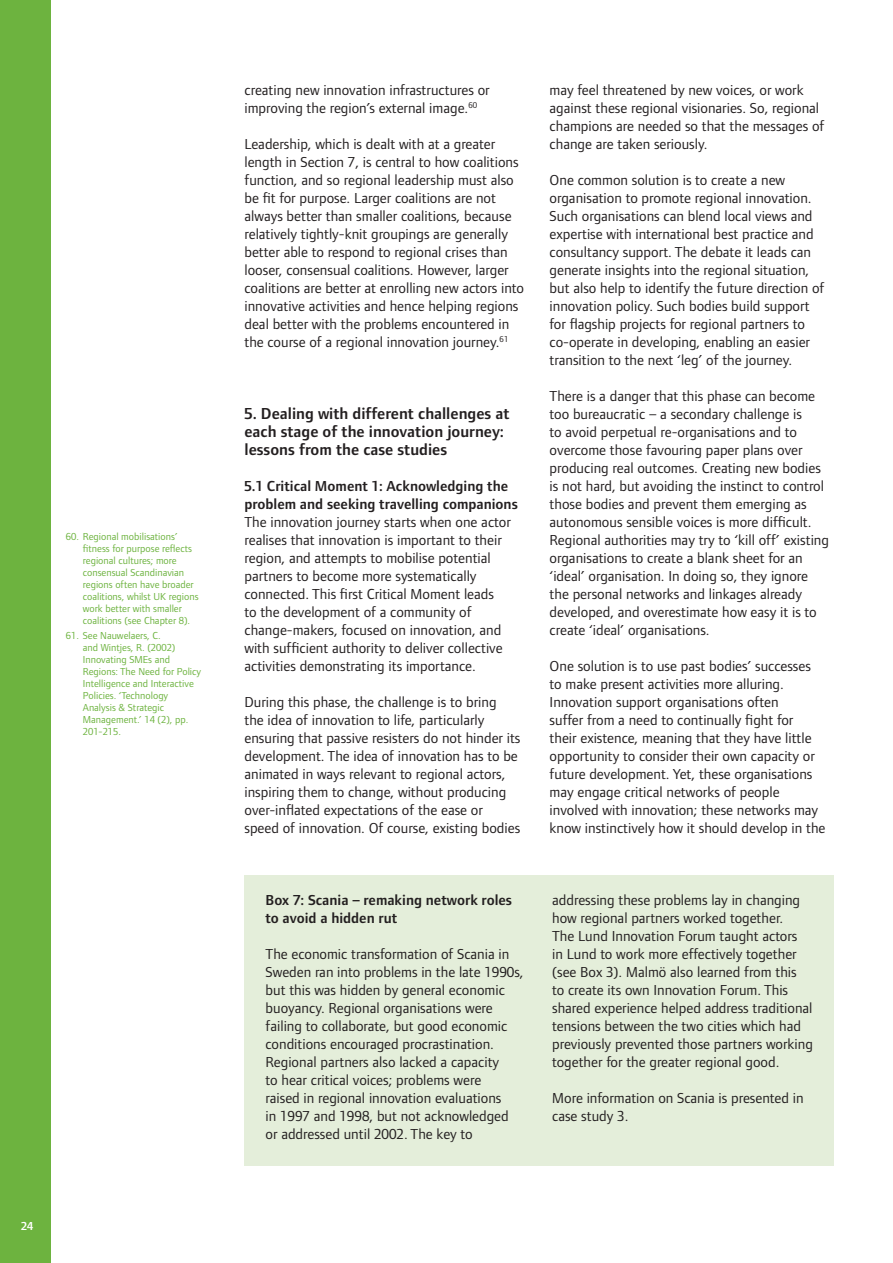
<style>
.page{position:relative;width:893px;height:1263px;background:#fff}
.page>*{position:absolute;margin:0;border:0;box-sizing:border-box;transform-origin:0 0}
.t1{font:600 16.5px/18px "Foundry Form Sans";color:#231f20}
.t2{font:15px/18px "Foundry Form Sans";color:#231f20}
.t3{font:600 15px/18px "Foundry Form Sans";color:#231f20}
.t4{font:600 12px "Foundry Form Sans";color:#fff}
.t5{font:10.5px/12px "Foundry Form Sans";color:#6db33f}
</style>
<div class="page">
<div style="left:0;top:0;width:51px;height:1263px;background:#6db33f"></div>
<div style="left:244px;top:875px;width:590px;height:290px;background:#e4eeda"></div>
<p class="t5" style="left:83px;top:531px;width:117px;text-indent:-17px">60. Regional mobilisations’ fitness for purpose reflects regional cultures; more consensual Scandinavian regions often have broader coalitions, whilst UK regions work better with smaller coalitions (see Chapter 8).</p>
<p class="t5" style="left:83px;top:631px;width:120px;text-indent:-17px">61. See Nauwelaers, C.<br>and Wintjes, R. (2002)<br>Innovating SMEs and<br>Regions: The Need for Policy<br>Intelligence and Interactive<br>Policies. ‘Technology<br>Analysis &amp; Strategic<br>Management.’ 14 (2), pp.<br>201-215.</p>
<p class="t4" style="left:21px;top:1221px;width:14px">24</p>
<p class="t2" style="left:244px;top:82px;width:247px">creating new innovation infrastructures or improving the region’s external image.<sup>60</sup></p>
<p class="t2" style="left:244px;top:136px;width:281px">Leadership, which is dealt with at a greater length in Section 7, is central to how coalitions function, and so regional leadership must also be fit for purpose. Larger coalitions are not always better than smaller coalitions, because relatively tightly-knit groupings are generally better able to respond to regional crises than looser, consensual coalitions. However, larger coalitions are better at enrolling new actors into innovative activities and hence helping regions deal better with the problems encountered in the course of a regional innovation journey.<sup>61</sup></p>
<p class="t1" style="left:244px;top:406px;width:266px">5. Dealing with different challenges at each stage of the innovation journey: lessons from the case studies</p>
<p class="t3" style="left:244px;top:478px;width:275px">5.1 Critical Moment 1: Acknowledging the problem and seeking travelling companions</p>
<p class="t2" style="left:244px;top:514px;width:268px">The innovation journey starts when one actor realises that innovation is important to their region, and attempts to mobilise potential partners to become more systematically connected. This first Critical Moment leads<br>to the development of a community of change-makers, focused on innovation, and with sufficient authority to deliver collective activities demonstrating its importance.</p>
<p class="t2" style="left:244px;top:694px;width:277px">During this phase, the challenge is to bring<br>the idea of innovation to life, particularly ensuring that passive resisters do not hinder its development. The idea of innovation has to be animated in ways relevant to regional actors, inspiring them to change, without producing over-inflated expectations of the ease or speed of innovation. Of course, existing bodies</p>
<p class="t3" style="left:266px;top:892px;width:248px">Box 7: Scania – remaking network roles to avoid a hidden rut</p>
<p class="t2" style="left:266px;top:946px;width:260px">The economic transformation of Scania in Sweden ran into problems in the late 1990s, but this was hidden by general economic buoyancy. Regional organisations were failing to collaborate, but good economic conditions encouraged procrastination.<br>Regional partners also lacked a capacity<br>to hear critical voices; problems were<br>raised in regional innovation evaluations<br>in 1997 and 1998, but not acknowledged or addressed until 2002. The key to</p>
<p class="t2" style="left:550px;top:82px;width:276px">may feel threatened by new voices, or work against these regional visionaries. So, regional champions are needed so that the messages of change are taken seriously.</p>
<p class="t2" style="left:550px;top:172px;width:276px">One common solution is to create a new organisation to promote regional innovation.<br>Such organisations can blend local views and expertise with international best practice and consultancy support. The debate it leads can generate insights into the regional situation, but also help to identify the future direction of innovation policy. Such bodies build support for flagship projects for regional partners to co-operate in developing, enabling an easier transition to the next ‘leg’ of the journey.</p>
<p class="t2" style="left:550px;top:388px;width:281px">There is a danger that this phase can become too bureaucratic – a secondary challenge is<br>to avoid perpetual re-organisations and to overcome those favouring paper plans over producing real outcomes. Creating new bodies is not hard, but avoiding the instinct to control those bodies and prevent them emerging as autonomous sensible voices is more difficult.<br>Regional authorities may try to ‘kill off’ existing organisations to create a blank sheet for an ‘ideal’ organisation. In doing so, they ignore the personal networks and linkages already developed, and overestimate how easy it is to create ‘ideal’ organisations.</p>
<p class="t2" style="left:550px;top:658px;width:277px">One solution is to use past bodies’ successes to make present activities more alluring.<br>Innovation support organisations often<br>suffer from a need to continually fight for<br>their existence, meaning that they have little opportunity to consider their own capacity or future development. Yet, these organisations may engage critical networks of people involved with innovation; these networks may know instinctively how it should develop in the</p>
<p class="t2" style="left:552px;top:892px;width:262px">addressing these problems lay in changing how regional partners worked together.<br>The Lund Innovation Forum taught actors<br>in Lund to work more effectively together (see Box 3). Malmö also learned from this<br>to create its own Innovation Forum. This shared experience helped address traditional tensions between the two cities which had previously prevented those partners working together for the greater regional good.</p>
<p class="t2" style="left:552px;top:1090px;width:253px">More information on Scania is presented in case study 3.</p>
</div>
